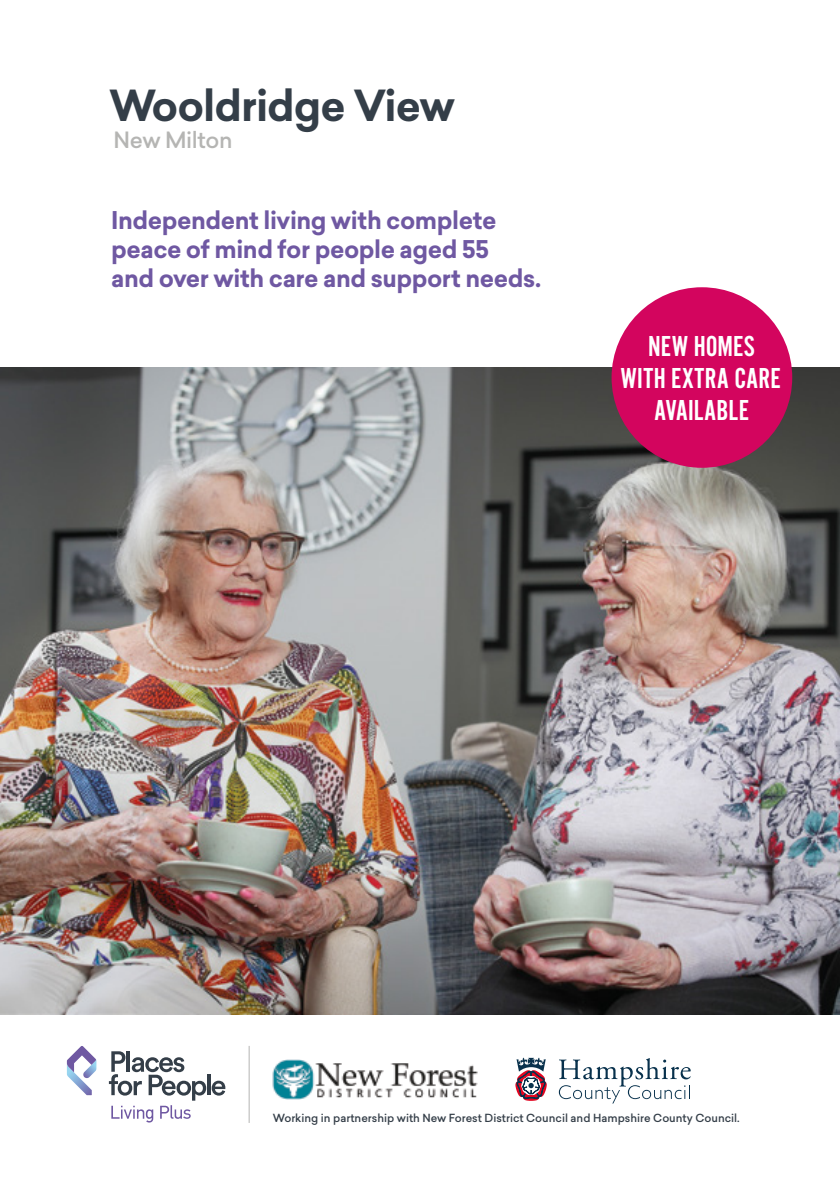
<style>
.page{position:relative;width:840px;height:1191px;background:#fff}
.page>*{position:absolute;margin:0;border:0;box-sizing:border-box;transform-origin:0 0}
.t1{font:700 42px "Sailec";letter-spacing:-.025em;color:#343e48}
.t2{font:30px/32px "Alternate Gothic Std No 2";letter-spacing:.005em;color:#fff;text-align:center}
.t3{font:700 24px/28.8px "Sailec";letter-spacing:-.02em;color:#6f58a2}
.t4{font:500 22px "Sailec";letter-spacing:-.015em;color:#b5b5b3}
.t5{font:500 11px "Sailec";color:#343e48}
</style>
<div class="page">
<img style="left:0;top:368px;width:839px;height:646px">
<svg style="left:558px;top:1058px;width:132px;height:45px"></svg>
<svg style="left:515px;top:1057px;width:31px;height:43px"></svg>
<svg style="left:67px;top:1046px;width:29px;height:49px"></svg>
<svg style="left:109px;top:1051px;width:116px;height:71px"></svg>
<img style="left:272px;top:1059px;width:206px;height:40px">
<hr style="left:248px;top:1046px;width:1px;height:77px;background:#b5b5b3">
<div style="left:611px;top:287px;width:180px;height:181px;background:#d3055e;border-radius:50%"></div>
<h1 class="t1" style="left:109px;top:76px;width:347px">Wooldridge View</h1>
<p class="t4" style="left:113px;top:124px;width:120px">New Milton</p>
<p class="t3" style="left:111px;top:206px;width:431px">Independent living with complete peace of mind for people aged 55<br>and over with care and support needs.</p>
<p class="t2" style="left:620px;top:329px;width:162px">NEW HOMES<br>WITH EXTRA CARE<br>AVAILABLE</p>
<p class="t5" style="left:273px;top:1110px;width:468px">Working in partnership with New Forest District Council and Hampshire County Council.</p>
</div>
